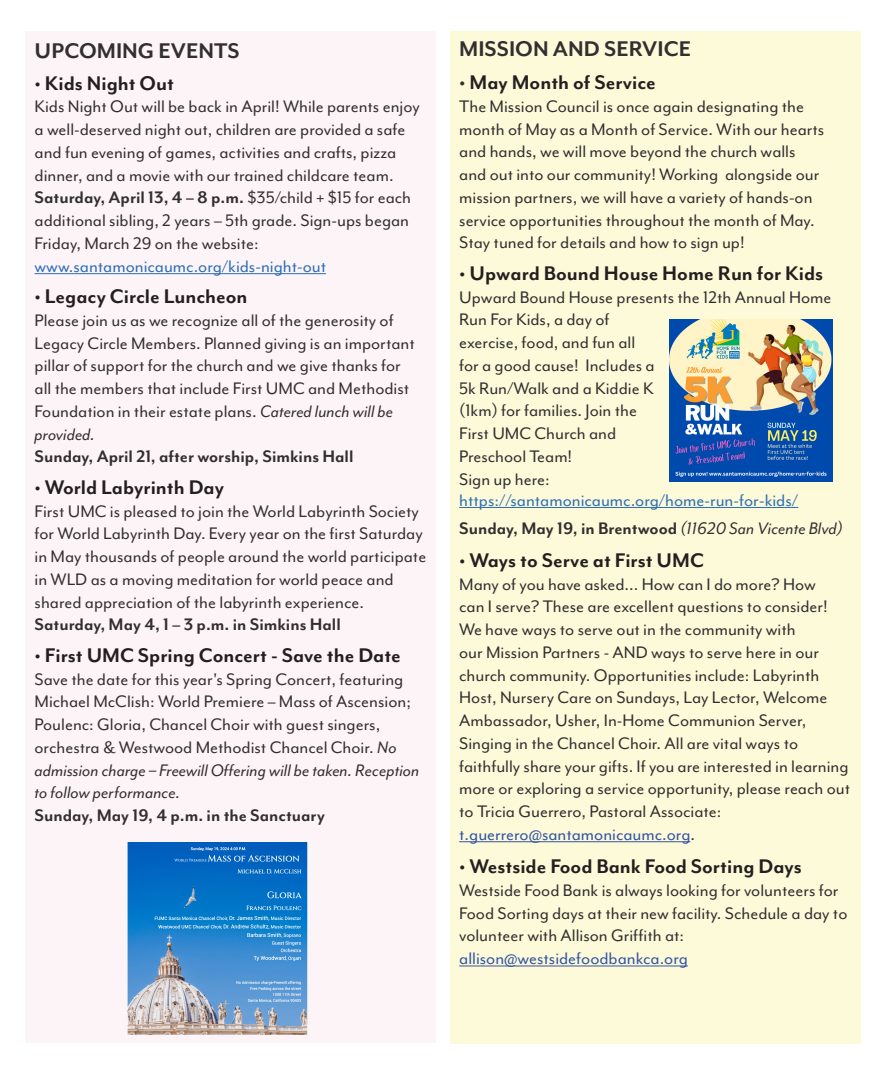
<style>
.page{position:relative;width:882px;height:1071px;background:#fff}
.page>*{position:absolute;margin:0;border:0;box-sizing:border-box;transform-origin:0 0}
.t1{font:700 24.5px "Mr Eaves Mod OT";color:#312f30}
.t2{font:700 22.75px "Mr Eaves Mod OT";color:#231f20}
.t3{font:19.25px/22.8px "Mr Eaves Mod OT";color:#312f30}
.t4{font:700 19.25px "Mr Eaves Mod OT";color:#312f30}
.t5{font:19.25px "Mr Eaves Mod OT";color:#2d6eb7}
.t6{font:19.25px "Mr Eaves Mod OT";color:#3454a4}
.s1{font-weight:700}
.s2{font-style:italic}
.s3{color:#312f30}
.s4{font-weight:400;font-style:italic}
</style>
<div class="page">
<div style="left:25px;top:32px;width:411px;height:1011px;background:#fdf4f8"></div>
<div style="left:450px;top:31px;width:411px;height:1012px;background:#fcfad8"></div>
<hr style="left:459px;top:507px;width:339px;height:1px;background:#2d6eb7">
<hr style="left:459px;top:841px;width:231px;height:1px;background:#3454a4">
<hr style="left:459px;top:966px;width:229px;height:1px;background:#3454a4">
<hr style="left:35px;top:273px;width:291px;height:1px;background:#2d6eb7">
<img style="left:128px;top:842px;width:179px;height:192px">
<img style="left:670px;top:319px;width:162px;height:163px">
<p class="t1" style="left:35px;top:37px;width:206px">UPCOMING EVENTS</p>
<p class="t2" style="left:35px;top:70px;width:141px">• Kids Night Out</p>
<p class="t3" style="left:35px;top:95px;width:387px">Kids Night Out will be back in April! While parents enjoy a well-deserved night out, children are provided a safe and fun evening of games, activities and crafts, pizza dinner, and a movie with our trained childcare team.<br><span class="s1">Saturday, April 13, 4 – 8 p.m.</span> $35/child + $15 for each additional sibling, 2 years – 5th grade. Sign-ups began Friday, March 29 on the website:</p>
<p class="t5" style="left:35px;top:255px;width:293px">www.santamonicaumc.org/kids-night-out</p>
<p class="t2" style="left:35px;top:284px;width:215px">• Legacy Circle Luncheon</p>
<p class="t3" style="left:35px;top:309px;width:382px">Please join us as we recognize all of the generosity of Legacy Circle Members. Planned giving is an important pillar of support for the church and we give thanks for all the members that include First UMC and Methodist Foundation in their estate plans. <span class="s2">Catered lunch will be provided.</span></p>
<p class="t4" style="left:35px;top:446px;width:320px">Sunday, April 21, after worship, Simkins Hall</p>
<p class="t2" style="left:35px;top:474px;width:191px">• World Labyrinth Day</p>
<p class="t3" style="left:35px;top:499px;width:393px">First UMC is pleased to join the World Labyrinth Society for World Labyrinth Day. Every year on the first Saturday in May thousands of people around the world participate in WLD as a moving meditation for world peace and shared appreciation of the labyrinth experience.</p>
<p class="t4" style="left:35px;top:614px;width:308px">Saturday, May 4, 1 – 3 p.m. in Simkins Hall</p>
<p class="t2" style="left:35px;top:642px;width:368px">• First UMC Spring Concert - Save the Date</p>
<p class="t3" style="left:35px;top:667px;width:386px">Save the date for this year's Spring Concert, featuring Michael McClish: World Premiere – Mass of Ascension; Poulenc: Gloria, Chancel Choir with guest singers, orchestra &amp; Westwood Methodist Chancel Choir. <span class="s2">No admission charge – Freewill Offering will be taken. Reception to follow performance.</span></p>
<p class="t4" style="left:35px;top:805px;width:292px">Sunday, May 19, 4 p.m. in the Sanctuary</p>
<p class="t1" style="left:459px;top:35px;width:233px">MISSION AND SERVICE</p>
<p class="t2" style="left:459px;top:69px;width:198px"><span class="s3">•</span> May Month of Service</p>
<p class="t3" style="left:459px;top:95px;width:367px">The Mission Council is once again designating the month of May as a Month of Service. With our hearts and hands, we will move beyond the church walls and out into our community! Working alongside our mission partners, we will have a variety of hands-on service opportunities throughout the month of May.</p>
<p class="t3" style="left:459px;top:231px;width:287px">Stay tuned for details and how to sign up!</p>
<p class="t2" style="left:459px;top:260px;width:366px">• Upward Bound House Home Run for Kids</p>
<p class="t3" style="left:459px;top:285px;width:374px">Upward Bound House presents the 12th Annual Home<br>Run For Kids, a day of</p>
<p class="t3" style="left:459px;top:331px;width:177px">exercise, food, and fun all</p>
<p class="t3" style="left:459px;top:354px;width:197px">for a good cause! Includes a</p>
<p class="t3" style="left:459px;top:376px;width:196px">5k Run/Walk and a Kiddie K</p>
<p class="t3" style="left:459px;top:399px;width:179px">(1km) for families. Join the</p>
<p class="t3" style="left:459px;top:422px;width:159px">First UMC Church and</p>
<p class="t3" style="left:459px;top:445px;width:115px">Preschool Team!</p>
<p class="t3" style="left:459px;top:467px;width:92px">Sign up here:</p>
<p class="t5" style="left:459px;top:489px;width:341px">https://santamonicaumc.org/home-run-for-kids/</p>
<p class="t4" style="left:459px;top:517px;width:385px">Sunday, May 19, in Brentwood <span class="s4">(11620 San Vicente Blvd)</span></p>
<p class="t2" style="left:459px;top:547px;width:246px">• Ways to Serve at First UMC</p>
<p class="t3" style="left:459px;top:572px;width:392px">Many of you have asked... How can I do more? How<br>can I serve? These are excellent questions to consider!<br>We have ways to serve out in the community with<br>our Mission Partners - AND ways to serve here in our church community. Opportunities include: Labyrinth Host, Nursery Care on Sundays, Lay Lector, Welcome Ambassador, Usher, In-Home Communion Server, Singing in the Chancel Choir. All are vital ways to faithfully share your gifts. If you are interested in learning more or exploring a service opportunity, please reach out to Tricia Guerrero, Pastoral Associate:</p>
<p class="t6" style="left:459px;top:823px;width:237px">t.guerrero@santamonicaumc.org<span class="s3">.</span></p>
<p class="t2" style="left:459px;top:853px;width:344px">• Westside Food Bank Food Sorting Days</p>
<p class="t3" style="left:459px;top:879px;width:390px">Westside Food Bank is always looking for volunteers for<br>Food Sorting days at their new facility. Schedule a day to volunteer with Allison Griffith at:</p>
<p class="t6" style="left:459px;top:948px;width:230px">allison@westsidefoodbankca.org</p>
</div>
